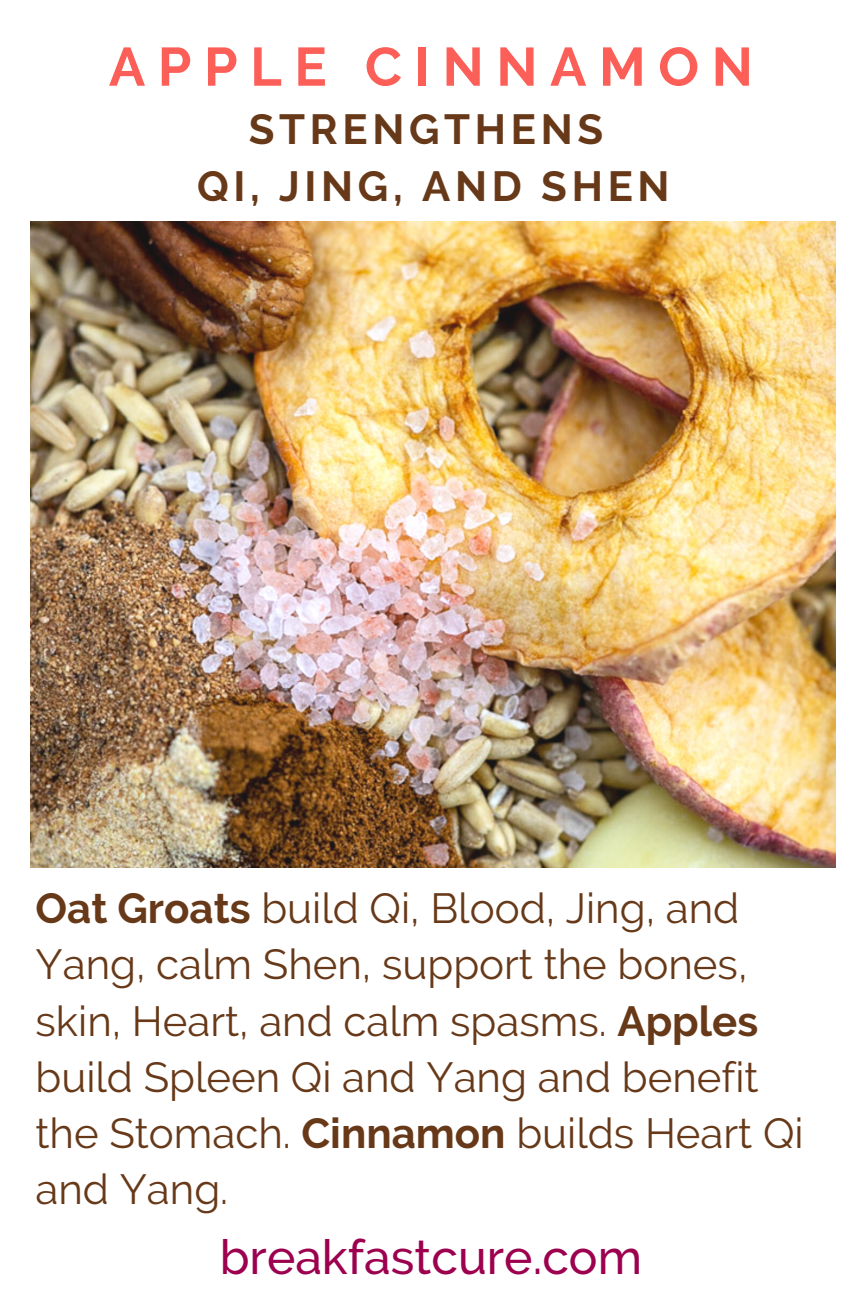
<style>
.page{position:relative;width:864px;height:1296px;background:#fff}
.page>*{position:absolute;margin:0;border:0;box-sizing:border-box;transform-origin:0 0}
.t1{font:700 54px "Raleway";letter-spacing:.235em;color:#fc5f57}
.t2{font:500 48px "Raleway";color:#9c004e}
.t3{font:42px/56.4px "Raleway";color:#673918}
.t4{font:700 42px/57.6px "Raleway";letter-spacing:.11em;color:#673918;text-align:center}
.s1{font-weight:700}
</style>
<div class="page">
<img style="left:30px;top:222px;width:806px;height:646px">
<p class="t1" style="left:109px;top:35px;width:646px">APPLE CINNAMON</p>
<p class="t4" style="left:197px;top:100px;width:474px">STRENGTHENS<br>QI, JING, AND SHEN</p>
<p class="t3" style="left:36px;top:880px;width:770px"><span class="s1">Oat Groats</span> build Qi, Blood, Jing, and<br>Yang, calm Shen, support the bones, skin, Heart, and calm spasms. <span class="s1">Apples </span>build Spleen Qi and Yang and benefit the Stomach. <span class="s1">Cinnamon</span> builds Heart Qi and Yang.</p>
<p class="t2" style="left:220px;top:1229px;width:424px">breakfastcure.com</p>
</div>
